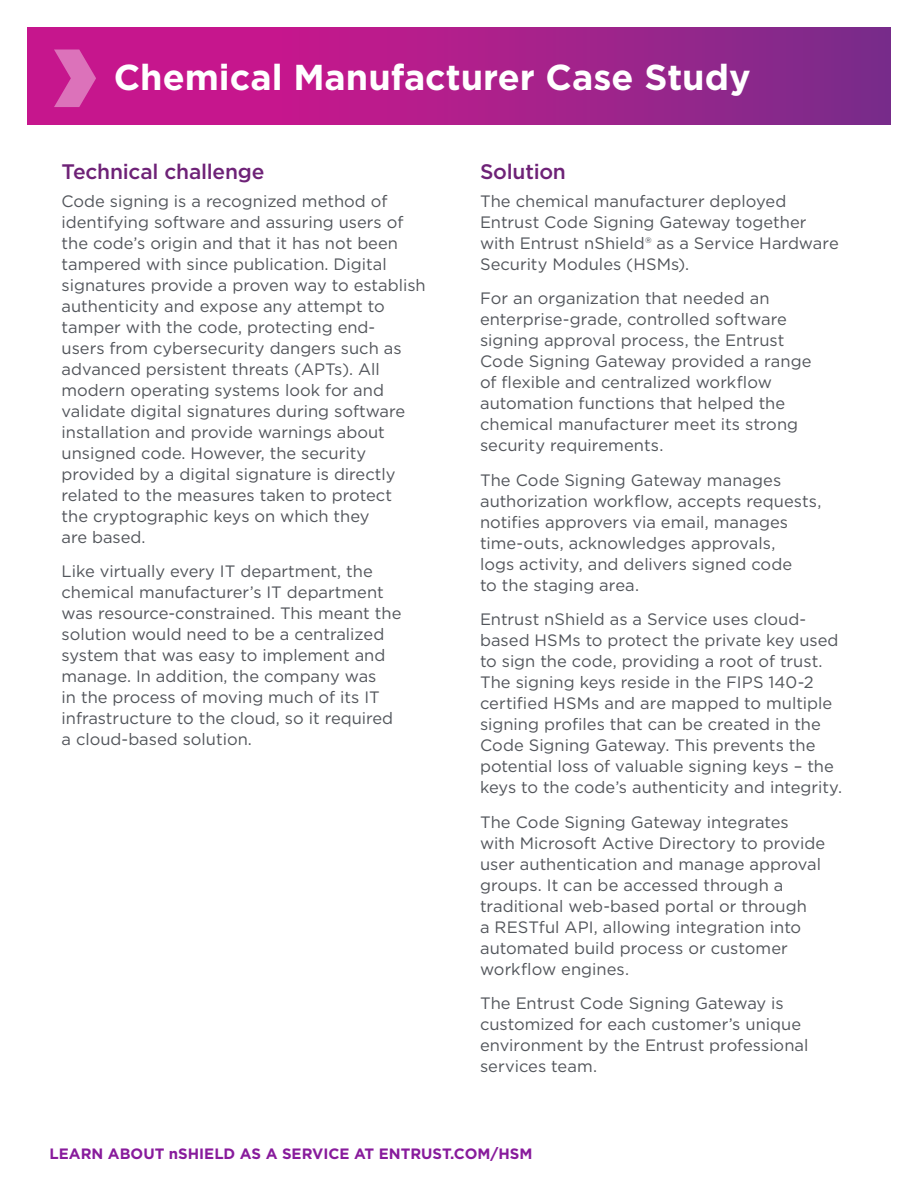
<style>
.page{position:relative;width:918px;height:1188px;background:#fff}
.page>*{position:absolute;margin:0;border:0;box-sizing:border-box;transform-origin:0 0}
.t1{font:700 36px "Gotham";color:#fff}
.t2{font:500 21px "Gotham";letter-spacing:-.01em;color:#6e2277}
.t3{font:16.5px/21px "Gotham";color:#52555b}
.t4{font:700 15px "Gotham";color:#881b9c}
</style>
<div class="page">
<svg style="left:27px;top:27px;width:864px;height:98px;background:#aa1f8b"></svg>
<svg style="left:54px;top:50px;width:42px;height:57px;background:#d34da8"></svg>
<h1 class="t1" style="left:114px;top:54px;width:638px">Chemical Manufacturer Case Study</h1>
<p class="t2" style="left:62px;top:158px;width:204px">Technical challenge</p>
<p class="t3" style="left:62px;top:190px;width:366px">Code signing is a recognized method of identifying software and assuring users of the code’s origin and that it has not been tampered with since publication. Digital signatures provide a proven way to establish authenticity and expose any attempt to tamper with the code, protecting end-<br>users from cybersecurity dangers such as advanced persistent threats (APTs). All modern operating systems look for and validate digital signatures during software installation and provide warnings about unsigned code. However, the security provided by a digital signature is directly related to the measures taken to protect<br>the cryptographic keys on which they<br>are based.</p>
<p class="t3" style="left:62px;top:560px;width:341px">Like virtually every IT department, the chemical manufacturer’s IT department was resource-constrained. This meant the solution would need to be a centralized system that was easy to implement and manage. In addition, the company was<br>in the process of moving much of its IT infrastructure to the cloud, so it required a cloud-based solution.</p>
<p class="t2" style="left:480px;top:158px;width:87px">Solution</p>
<p class="t3" style="left:480px;top:190px;width:360px">The chemical manufacturer deployed Entrust Code Signing Gateway together with Entrust nShield® as a Service Hardware Security Modules (HSMs).</p>
<p class="t3" style="left:480px;top:287px;width:333px">For an organization that needed an enterprise-grade, controlled software signing approval process, the Entrust Code Signing Gateway provided a range of flexible and centralized workflow automation functions that helped the chemical manufacturer meet its strong security requirements.</p>
<p class="t3" style="left:480px;top:469px;width:343px">The Code Signing Gateway manages authorization workflow, accepts requests, notifies approvers via email, manages time-outs, acknowledges approvals,<br>logs activity, and delivers signed code<br>to the staging area.</p>
<p class="t3" style="left:480px;top:608px;width:364px">Entrust nShield as a Service uses cloud&shy;based HSMs to protect the private key used to sign the code, providing a root of trust.<br>The signing keys reside in the FIPS 140-2 certified HSMs and are mapped to multiple signing profiles that can be created in the Code Signing Gateway. This prevents the potential loss of valuable signing keys – the keys to the code’s authenticity and integrity.</p>
<p class="t3" style="left:480px;top:811px;width:347px">The Code Signing Gateway integrates with Microsoft Active Directory to provide user authentication and manage approval groups. It can be accessed through a traditional web-based portal or through<br>a RESTful API, allowing integration into automated build process or customer workflow engines.</p>
<p class="t3" style="left:480px;top:993px;width:330px">The Entrust Code Signing Gateway is customized for each customer’s unique environment by the Entrust professional services team.</p>
<p class="t4" style="left:50px;top:1144px;width:484px">LEARN ABOUT nSHIELD AS A SERVICE AT ENTRUST.COM/HSM</p>
</div>
